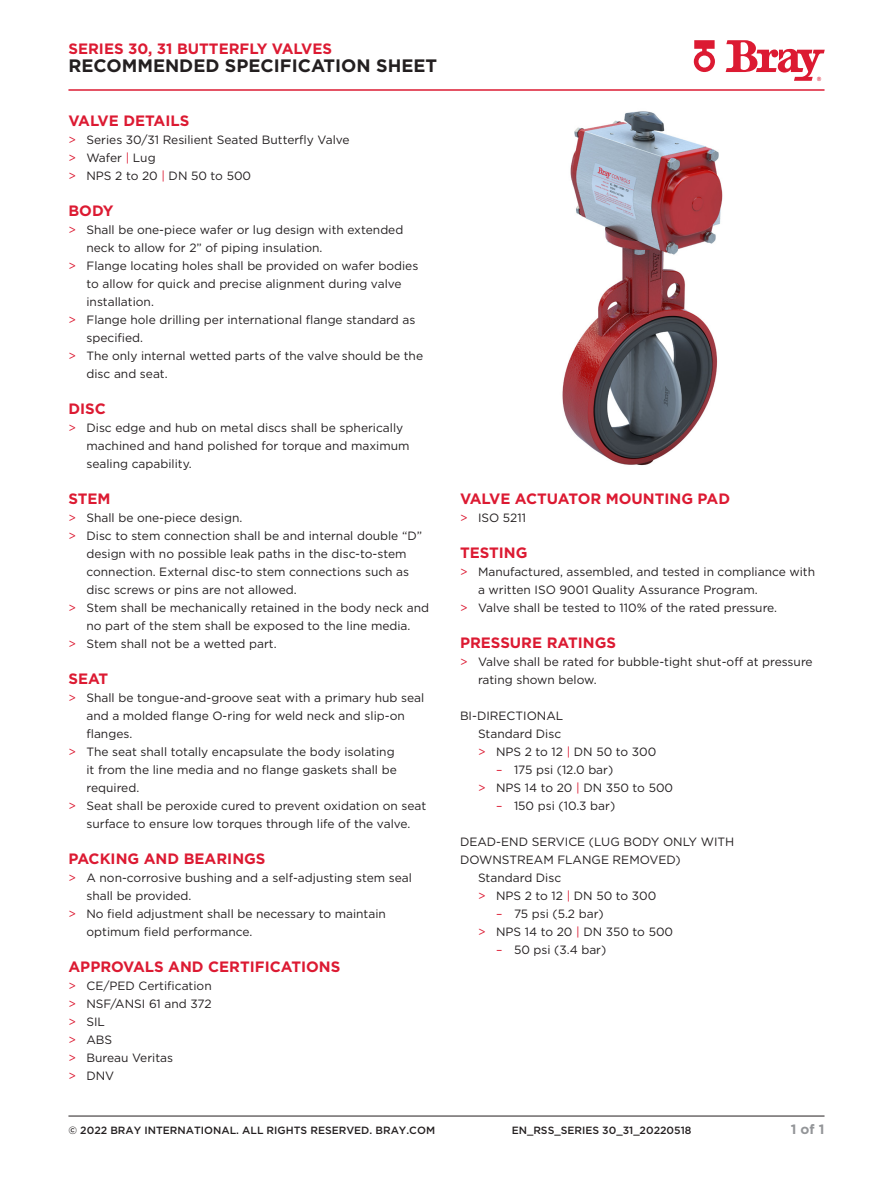
<style>
.page{position:relative;width:893px;height:1188px;background:#fff}
.page>*{position:absolute;margin:0;border:0;box-sizing:border-box;transform-origin:0 0}
.t1{font:700 18px "Gotham";color:#231f20}
.Subhead_1{font:700 15px "Gotham";color:#dc1a32}
.t2{font:700 13.5px "Gotham";color:#939598}
.Body_Text{font:12px/18px "Gotham";color:#231f20}
.t3{font:500 10.5px "Gotham";color:#231f20}
.s1{color:#dc1a32}
</style>
<div class="page">
<hr style="left:68px;top:1116px;width:756px;height:1px;background:#231f20">
<hr style="left:68px;top:89px;width:756px;height:2px;background:#dc1a32">
<svg style="left:726px;top:40px;width:99px;height:41px"></svg>
<svg style="left:694px;top:40px;width:21px;height:32px"></svg>
<img style="left:562px;top:111px;width:161px;height:355px">
<p class="Subhead_1" style="left:68px;top:39px;width:265px">SERIES 30, 31 BUTTERFLY VALVES</p>
<h1 class="t1" style="left:68px;top:54px;width:370px">RECOMMENDED SPECIFICATION SHEET</h1>
<p class="Subhead_1" style="left:68px;top:111px;width:122px">VALVE DETAILS</p>
<p class="Body_Text" style="left:68px;top:130px;width:283px"><span class="s1">&gt;</span> Series 30/31 Resilient Seated Butterfly Valve</p>
<p class="Body_Text" style="left:68px;top:148px;width:89px"><span class="s1">&gt;</span> Wafer <span class="s1">|</span> Lug</p>
<p class="Body_Text" style="left:68px;top:166px;width:184px"><span class="s1">&gt;</span> NPS 2 to 20 <span class="s1">|</span> DN 50 to 500</p>
<p class="Subhead_1" style="left:68px;top:201px;width:47px">BODY</p>
<p class="Body_Text" style="left:86px;top:220px;width:318px;text-indent:-18px"><span class="s1">&gt;</span> Shall be one-piece wafer or lug design with extended neck to allow for 2” of piping insulation.</p>
<p class="Body_Text" style="left:86px;top:256px;width:333px;text-indent:-18px"><span class="s1">&gt;</span> Flange locating holes shall be provided on wafer bodies to allow for quick and precise alignment during valve installation.</p>
<p class="Body_Text" style="left:86px;top:310px;width:330px;text-indent:-18px"><span class="s1">&gt;</span> Flange hole drilling per international flange standard as specified.</p>
<p class="Body_Text" style="left:86px;top:346px;width:338px;text-indent:-18px"><span class="s1">&gt;</span> The only internal wetted parts of the valve should be the disc and seat.</p>
<p class="Subhead_1" style="left:68px;top:399px;width:39px">DISC</p>
<p class="Body_Text" style="left:86px;top:418px;width:325px;text-indent:-18px"><span class="s1">&gt;</span> Disc edge and hub on metal discs shall be spherically machined and hand polished for torque and maximum sealing capability.</p>
<p class="Subhead_1" style="left:68px;top:489px;width:44px">STEM</p>
<p class="Body_Text" style="left:68px;top:508px;width:175px"><span class="s1">&gt;</span> Shall be one-piece design.</p>
<p class="Body_Text" style="left:86px;top:526px;width:337px;text-indent:-18px"><span class="s1">&gt;</span> Disc to stem connection shall be and internal double “D” design with no possible leak paths in the disc-to-stem connection. External disc-to stem connections such as disc screws or pins are not allowed.</p>
<p class="Body_Text" style="left:68px;top:598px;width:362px;text-align:center"><span class="s1">&gt;</span> Stem shall be mechanically retained in the body neck and no part of the stem shall be exposed to the line media.</p>
<p class="Body_Text" style="left:68px;top:634px;width:210px"><span class="s1">&gt;</span> Stem shall not be a wetted part.</p>
<p class="Subhead_1" style="left:68px;top:669px;width:41px">SEAT</p>
<p class="Body_Text" style="left:86px;top:688px;width:339px;text-indent:-18px"><span class="s1">&gt;</span> Shall be tongue-and-groove seat with a primary hub seal and a molded flange O-ring for weld neck and slip-on flanges.</p>
<p class="Body_Text" style="left:86px;top:742px;width:312px;text-indent:-18px"><span class="s1">&gt;</span> The seat shall totally encapsulate the body isolating it from the line media and no flange gaskets shall be required.</p>
<p class="Body_Text" style="left:68px;top:796px;width:359px;text-align:center"><span class="s1">&gt;</span> Seat shall be peroxide cured to prevent oxidation on seat surface to ensure low torques through life of the valve.</p>
<p class="Subhead_1" style="left:68px;top:849px;width:199px">PACKING AND BEARINGS</p>
<p class="Body_Text" style="left:86px;top:868px;width:327px;text-indent:-18px"><span class="s1">&gt;</span> A non-corrosive bushing and a self-adjusting stem seal shall be provided.</p>
<p class="Body_Text" style="left:86px;top:904px;width:301px;text-indent:-18px"><span class="s1">&gt;</span> No field adjustment shall be necessary to maintain optimum field performance.</p>
<p class="Subhead_1" style="left:68px;top:957px;width:273px">APPROVALS AND CERTIFICATIONS</p>
<p class="Body_Text" style="left:68px;top:976px;width:145px"><span class="s1">&gt;</span> CE/PED Certification</p>
<p class="Body_Text" style="left:68px;top:994px;width:145px"><span class="s1">&gt;</span> NSF/ANSI 61 and 372</p>
<p class="Body_Text" style="left:68px;top:1012px;width:38px"><span class="s1">&gt;</span> SIL</p>
<p class="Body_Text" style="left:68px;top:1030px;width:45px"><span class="s1">&gt;</span> ABS</p>
<p class="Body_Text" style="left:68px;top:1048px;width:106px"><span class="s1">&gt;</span> Bureau Veritas</p>
<p class="Body_Text" style="left:68px;top:1066px;width:47px"><span class="s1">&gt;</span> DNV</p>
<p class="Subhead_1" style="left:460px;top:489px;width:272px">VALVE ACTUATOR MOUNTING PAD</p>
<p class="Body_Text" style="left:460px;top:508px;width:67px"><span class="s1">&gt;</span> ISO 5211</p>
<p class="Subhead_1" style="left:460px;top:543px;width:69px">TESTING</p>
<p class="Body_Text" style="left:478px;top:562px;width:339px;text-indent:-18px"><span class="s1">&gt;</span> Manufactured, assembled, and tested in compliance with a written ISO 9001 Quality Assurance Program.</p>
<p class="Body_Text" style="left:460px;top:598px;width:319px"><span class="s1">&gt;</span> Valve shall be tested to 110% of the rated pressure.</p>
<p class="Subhead_1" style="left:460px;top:633px;width:158px">PRESSURE RATINGS</p>
<p class="Body_Text" style="left:478px;top:652px;width:336px;text-indent:-18px"><span class="s1">&gt;</span> Valve shall be rated for bubble-tight shut-off at pressure rating shown below.</p>
<p class="Body_Text" style="left:460px;top:706px;width:105px">BI-DIRECTIONAL</p>
<p class="Body_Text" style="left:478px;top:724px;width:85px">Standard Disc</p>
<p class="Body_Text" style="left:478px;top:742px;width:180px"><span class="s1">&gt;</span> NPS 2 to 12 <span class="s1">|</span> DN 50 to 300</p>
<p class="Body_Text" style="left:496px;top:760px;width:119px"><span class="s1">–</span> 175 psi (12.0 bar)</p>
<p class="Body_Text" style="left:478px;top:778px;width:197px"><span class="s1">&gt;</span> NPS 14 to 20 <span class="s1">|</span> DN 350 to 500</p>
<p class="Body_Text" style="left:496px;top:796px;width:121px"><span class="s1">–</span> 150 psi (10.3 bar)</p>
<p class="Body_Text" style="left:460px;top:832px;width:276px">DEAD-END SERVICE (LUG BODY ONLY WITH<br>DOWNSTREAM FLANGE REMOVED)</p>
<p class="Body_Text" style="left:478px;top:868px;width:85px">Standard Disc</p>
<p class="Body_Text" style="left:478px;top:886px;width:180px"><span class="s1">&gt;</span> NPS 2 to 12 <span class="s1">|</span> DN 50 to 300</p>
<p class="Body_Text" style="left:496px;top:904px;width:109px"><span class="s1">–</span> 75 psi (5.2 bar)</p>
<p class="Body_Text" style="left:478px;top:922px;width:197px"><span class="s1">&gt;</span> NPS 14 to 20 <span class="s1">|</span> DN 350 to 500</p>
<p class="Body_Text" style="left:496px;top:940px;width:112px"><span class="s1">–</span> 50 psi (3.4 bar)</p>
<p class="t3" style="left:68px;top:1123px;width:368px">© 2022 BRAY INTERNATIONAL. ALL RIGHTS RESERVED. BRAY.COM</p>
<p class="t3" style="left:512px;top:1123px;width:63px">EN_RSS_SERIES</p>
<p class="t3" style="left:602px;top:1123px;width:91px">30_31_20220518</p>
<p class="t2" style="left:791px;top:1120px;width:35px">1 of 1</p>
</div>
